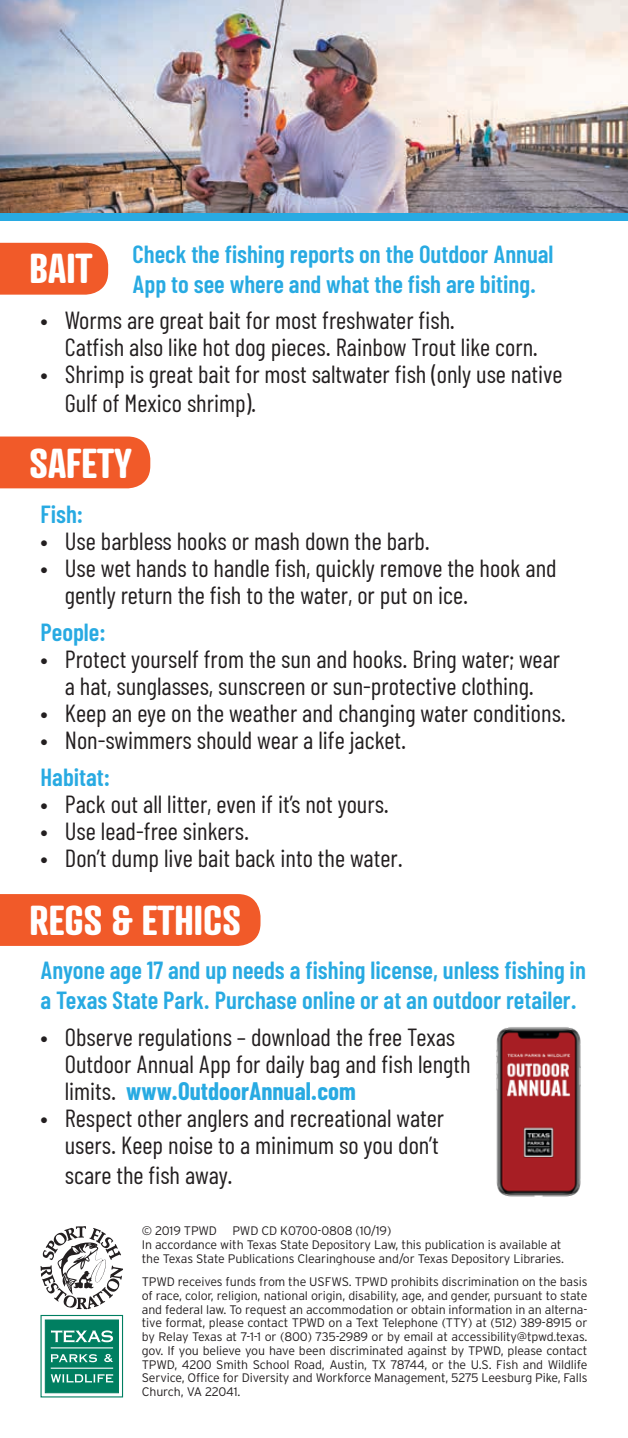
<style>
.page{position:relative;width:628px;height:1438px;background:#fff}
.page>*{position:absolute;margin:0;border:0;box-sizing:border-box;transform-origin:0 0}
.t1{font:700 40.5px "Atrament";color:#fff}
.t2{font:24.75px/27px "Barlow Condensed";color:#231f20}
.t3{font:600 24.75px/29.7px "Barlow Condensed";color:#28aae2}
.t4{font:300 12.38px/13.7px "Interstate";letter-spacing:-.01em;color:#231f20}
.s1{font-weight:700;color:#28aae2}
</style>
<div class="page">
<img style="left:0;top:0;width:628px;height:213px">
<svg style="left:40px;top:1315px;width:83px;height:82px"></svg>
<div style="left:45px;top:1320px;width:74px;height:73px;background:#007f61;border:1px solid #007f61"></div>
<svg style="left:51px;top:1330px;width:62px;height:12px"></svg>
<svg style="left:51px;top:1374px;width:62px;height:8px"></svg>
<svg style="left:51px;top:1354px;width:46px;height:8px"></svg>
<hr style="left:51px;top:1347px;width:62px;height:1px;background:#fff">
<hr style="left:51px;top:1367px;width:62px;height:2px;background:#fff">
<svg style="left:104px;top:1354px;width:9px;height:8px"></svg>
<svg style="left:40px;top:1226px;width:83px;height:84px"></svg>
<div style="left:0;top:436px;width:150px;height:52px;background:#f15a29"></div>
<div style="left:0;top:243px;width:108px;height:52px;background:#f15a29"></div>
<div style="left:0;top:894px;width:260px;height:52px;background:#f15a29"></div>
<img style="left:496px;top:1027px;width:85px;height:170px">
<div style="left:0;top:213px;width:628px;height:7px;background:#28aae2"></div>
<p class="t1" style="left:30px;top:243px;width:65px">BAIT</p>
<p class="t3" style="left:132px;top:239px;width:422px">Check the fishing reports on the Outdoor Annual<br>App to see where and what the fish are biting.</p>
<p class="t2" style="left:65px;top:305px;width:474px;text-indent:-24px">• Worms are great bait for most freshwater fish.<br>Catfish also like hot dog pieces. Rainbow Trout like corn.</p>
<p class="t2" style="left:65px;top:358px;width:499px;line-height:29.7px;text-indent:-24px">• Shrimp is great bait for most saltwater fish (only use native<br>Gulf of Mexico shrimp).</p>
<p class="t1" style="left:30px;top:437px;width:104px">SAFETY</p>
<p class="t3" style="left:40px;top:498px;width:44px">Fish:</p>
<p class="t2" style="left:40px;top:526px;width:391px">• Use barbless hooks or mash down the barb.</p>
<p class="t2" style="left:65px;top:553px;width:493px;text-indent:-24px">• Use wet hands to handle fish, quickly remove the hook and gently return the fish to the water, or put on ice.</p>
<p class="t3" style="left:40px;top:616px;width:67px">People:</p>
<p class="t2" style="left:40px;top:645px;width:521px;text-align:center">• Protect yourself from the sun and hooks. Bring water; wear a hat, sunglasses, sunscreen or sun-protective clothing.</p>
<p class="t2" style="left:40px;top:699px;width:527px">• Keep an eye on the weather and changing water conditions.</p>
<p class="t2" style="left:40px;top:726px;width:367px">• Non-swimmers should wear a life jacket.</p>
<p class="t3" style="left:40px;top:761px;width:71px">Habitat:</p>
<p class="t2" style="left:40px;top:790px;width:350px">• Pack out all litter, even if it’s not yours.</p>
<p class="t2" style="left:40px;top:817px;width:210px">• Use lead-free sinkers.</p>
<p class="t2" style="left:40px;top:844px;width:364px">• Don’t dump live bait back into the water.</p>
<p class="t1" style="left:30px;top:895px;width:213px">REGS &amp; ETHICS</p>
<p class="t3" style="left:40px;top:955px;width:547px">Anyone age 17 and up needs a fishing license, unless fishing in a Texas State Park. Purchase online or at an outdoor retailer.</p>
<p class="t2" style="left:65px;top:1023px;width:407px;text-indent:-24px">• Observe regulations – download the free Texas<br>Outdoor Annual App for daily bag and fish length limits. <span class="s1">www.OutdoorAnnual.com</span></p>
<p class="t2" style="left:40px;top:1104px;width:405px;text-align:right">• Respect other anglers and recreational water users. Keep noise to a minimum so you don’t</p>
<p class="t2" style="left:65px;top:1161px;width:169px">scare the fish away.</p>
<p class="t4" style="left:142px;top:1224px;width:424px">© 2019 TPWD PWD CD K0700-0808 (10/19)<br>In accordance with Texas State Depository Law, this publication is available at the Texas State Publications Clearinghouse and/or Texas Depository Libraries.</p>
<p class="t4" style="left:142px;top:1275px;width:447px;text-align:justify">TPWD receives funds from the USFWS. TPWD prohibits discrimination on the basis of race, color, religion, national origin, disability, age, and gender, pursuant to state and federal law. To request an accommodation or obtain information in an alterna&shy;tive format, please contact TPWD on a Text Telephone (TTY) at (512) 389-8915 or by Relay Texas at 7-1-1 or (800) 735-2989 or by email at accessibility@tpwd.texas. gov. If you believe you have been discriminated against by TPWD, please contact TPWD, 4200 Smith School Road, Austin, TX 78744, or the U.S. Fish and Wildlife Service, Office for Diversity and Workforce Management, 5275 Leesburg Pike, Falls Church, VA 22041.</p>
</div>
